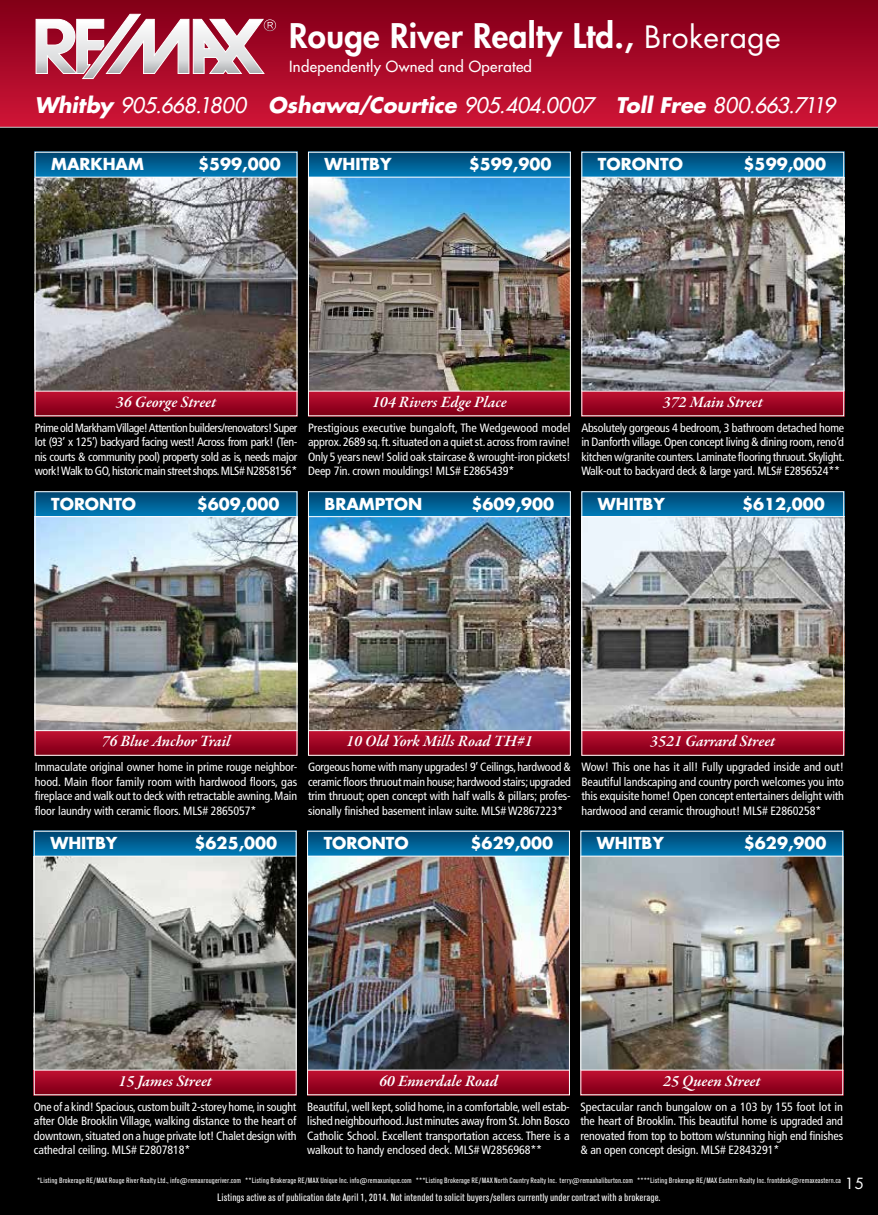
<style>
.page{position:relative;width:878px;height:1215px;background:#fff}
.page>*{position:absolute;margin:0;border:0;box-sizing:border-box;transform-origin:0 0}
.t1{font:800 33px "Futura Std";letter-spacing:.01em;color:#fff}
.t2{font:italic 500 21px "Futura Std";letter-spacing:-.02em;color:#fff}
.t3{font:italic 600 16.05px "Garamond Premr Pro";color:#fff}
.t4{font:700 16.05px "Futura Std";color:#fff}
.t5{font:500 15px "Futura Std";letter-spacing:.02em;color:#fff}
.t6{font:15px "Futura Std";color:#fff}
.t7{font:condensed 12px/14.4px "Frutiger";letter-spacing:-.01em;color:#fff;text-align:justify}
.t8{font:10.5px "Ad Grotesk SB Con";color:#fff}
.t9{font:7.5px "Ad Grotesk SB Con";letter-spacing:.01em;color:#fff}
.s1{font-weight:400;font-size:30px}
.s2{font-weight:700}
</style>
<div class="page">
<div style="left:0;top:0;width:878px;height:129px;background:linear-gradient(to bottom,#810016,#d1183a)"></div>
<svg style="left:35px;top:14px;width:241px;height:66px"></svg>
<div style="left:0;top:128px;width:878px;height:1087px;background:#000"></div>
<hr style="left:0;top:127px;width:878px;height:1px;background:#c7c8ca">
<svg style="left:37px;top:154px;width:258px;height:23px;background:#036397"></svg>
<svg style="left:37px;top:392px;width:258px;height:22px;background:#9f0623"></svg>
<img style="left:37px;top:178px;width:258px;height:213px">
<hr style="left:35px;top:177px;width:262px;height:1px;background:#fff">
<hr style="left:35px;top:391px;width:262px;height:1px;background:#fff">
<svg style="left:310px;top:154px;width:259px;height:23px;background:#036397"></svg>
<svg style="left:310px;top:392px;width:259px;height:22px;background:#9f0623"></svg>
<img style="left:310px;top:178px;width:259px;height:213px">
<hr style="left:308px;top:177px;width:262px;height:1px;background:#fff">
<hr style="left:308px;top:391px;width:263px;height:1px;background:#fff">
<div style="left:308px;top:152px;width:263px;height:264px;border:1px solid #fff"></div>
<svg style="left:583px;top:154px;width:259px;height:23px;background:#036397"></svg>
<svg style="left:583px;top:392px;width:259px;height:22px;background:#9f0623"></svg>
<img style="left:583px;top:178px;width:259px;height:213px">
<hr style="left:581px;top:177px;width:263px;height:1px;background:#fff">
<hr style="left:581px;top:391px;width:263px;height:1px;background:#fff">
<div style="left:581px;top:152px;width:263px;height:264px;border:1px solid #fff"></div>
<div style="left:35px;top:491px;width:262px;height:26px;background:linear-gradient(to bottom,#00426b,#007bb8)"></div>
<svg style="left:37px;top:731px;width:258px;height:23px;background:#a00725"></svg>
<img style="left:37px;top:517px;width:258px;height:213px">
<hr style="left:35px;top:516px;width:262px;height:1px;background:#fff">
<hr style="left:35px;top:730px;width:262px;height:1px;background:#fff">
<div style="left:35px;top:491px;width:262px;height:265px;border:1px solid #fff"></div>
<div style="left:581px;top:491px;width:263px;height:26px;background:linear-gradient(to bottom,#00426b,#007bb8)"></div>
<svg style="left:583px;top:731px;width:259px;height:23px;background:#a00725"></svg>
<img style="left:583px;top:517px;width:259px;height:213px">
<hr style="left:581px;top:516px;width:263px;height:1px;background:#fff">
<hr style="left:581px;top:730px;width:263px;height:1px;background:#fff">
<div style="left:581px;top:491px;width:263px;height:265px;border:1px solid #fff"></div>
<div style="left:308px;top:491px;width:262px;height:26px;background:linear-gradient(to bottom,#00426b,#007bb8)"></div>
<svg style="left:310px;top:731px;width:259px;height:23px;background:#a00725"></svg>
<img style="left:310px;top:517px;width:259px;height:213px">
<hr style="left:308px;top:516px;width:262px;height:1px;background:#fff">
<hr style="left:308px;top:730px;width:263px;height:1px;background:#fff">
<div style="left:308px;top:491px;width:263px;height:265px;border:1px solid #fff"></div>
<svg style="left:36px;top:833px;width:259px;height:23px;background:#046497"></svg>
<svg style="left:36px;top:1071px;width:259px;height:22px;background:#9f0623"></svg>
<img style="left:36px;top:857px;width:259px;height:213px">
<hr style="left:34px;top:856px;width:262px;height:1px;background:#fff">
<hr style="left:34px;top:1070px;width:263px;height:1px;background:#fff">
<div style="left:34px;top:831px;width:263px;height:264px;border:1px solid #fff"></div>
<svg style="left:309px;top:833px;width:259px;height:23px;background:#046497"></svg>
<svg style="left:309px;top:1071px;width:259px;height:22px;background:#9f0623"></svg>
<img style="left:309px;top:857px;width:259px;height:213px">
<hr style="left:307px;top:856px;width:263px;height:1px;background:#fff">
<hr style="left:307px;top:1070px;width:263px;height:1px;background:#fff">
<div style="left:307px;top:831px;width:263px;height:264px;border:1px solid #fff"></div>
<svg style="left:582px;top:833px;width:259px;height:23px;background:#046497"></svg>
<svg style="left:582px;top:1071px;width:259px;height:22px;background:#9f0623"></svg>
<img style="left:582px;top:857px;width:259px;height:213px">
<hr style="left:580px;top:856px;width:263px;height:1px;background:#fff">
<hr style="left:580px;top:1070px;width:263px;height:1px;background:#fff">
<div style="left:580px;top:831px;width:263px;height:264px;border:1px solid #fff"></div>
<h1 class="t1" style="left:289px;top:15px;width:493px">Rouge River Realty Ltd., <span class="s1">Brokerage</span></h1>
<p class="t5" style="left:289px;top:57px;width:244px">Independently Owned and Operated</p>
<h2 class="t2" style="left:35px;top:92px;width:801px"><span class="s2">Whitby</span> 905.668.1800 <span class="s2">Oshawa/Courtice</span> 905.404.0007 <span class="s2">Toll Free</span> 800.663.7119</h2>
<h3 class="t4" style="left:51px;top:153px;width:94px">MARKHAM</h3>
<h3 class="t4" style="left:198px;top:153px;width:84px">$599,000</h3>
<h3 class="t4" style="left:324px;top:153px;width:68px">WHITBY</h3>
<h3 class="t4" style="left:469px;top:153px;width:84px">$599,900</h3>
<h3 class="t4" style="left:598px;top:153px;width:86px">TORONTO</h3>
<h3 class="t4" style="left:743px;top:153px;width:84px">$599,000</h3>
<h3 class="t3" style="left:116px;top:392px;width:102px">36 George Street</h3>
<h3 class="t3" style="left:372px;top:392px;width:136px">104 Rivers Edge Place</h3>
<h3 class="t3" style="left:662px;top:392px;width:102px">372 Main Street</h3>
<p class="t7" style="left:35px;top:421px;width:264px">Prime old Markham Village! Attention builders/renovators! Super lot (93’ x 125’) backyard facing west! Across from park! (Ten&shy;nis courts &amp; community pool) property sold as is, needs major work! Walk to GO, historic main street shops. MLS# N2858156*</p>
<p class="t7" style="left:308px;top:421px;width:264px">Prestigious executive bungaloft, The Wedgewood model approx. 2689 sq. ft. situated on a quiet st. across from ravine!<br>Only 5 years new! Solid oak staircase &amp; wrought-iron pickets!<br>Deep 7in. crown mouldings! MLS# E2865439*</p>
<p class="t7" style="left:581px;top:421px;width:265px">Absolutely gorgeous 4 bedroom, 3 bathroom detached home in Danforth village. Open concept living &amp; dining room, reno’d kitchen w/granite counters. Laminate flooring thruout. Skylight.<br>Walk-out to backyard deck &amp; large yard. MLS# E2856524**</p>
<h3 class="t4" style="left:51px;top:493px;width:86px">TORONTO</h3>
<h3 class="t4" style="left:197px;top:493px;width:84px">$609,000</h3>
<h3 class="t4" style="left:324px;top:493px;width:99px">BRAMPTON</h3>
<h3 class="t4" style="left:471px;top:493px;width:84px">$609,900</h3>
<h3 class="t4" style="left:598px;top:493px;width:68px">WHITBY</h3>
<h3 class="t4" style="left:742px;top:493px;width:84px">$612,000</h3>
<h3 class="t3" style="left:102px;top:731px;width:130px">76 Blue Anchor Trail</h3>
<h3 class="t3" style="left:346px;top:731px;width:188px">10 Old York Mills Road TH#1</h3>
<h3 class="t3" style="left:650px;top:731px;width:126px">3521 Garrard Street</h3>
<p class="t7" style="left:35px;top:760px;width:264px">Immaculate original owner home in prime rouge neighbor&shy;hood. Main floor family room with hardwood floors, gas fireplace and walk out to deck with retractable awning. Main floor laundry with ceramic floors. MLS# 2865057*</p>
<p class="t7" style="left:308px;top:760px;width:264px">Gorgeous home with many upgrades! 9’ Ceilings, hardwood &amp; ceramic floors thruout main house; hardwood stairs; upgraded trim thruout; open concept with half walls &amp; pillars; profes&shy;sionally finished basement inlaw suite. MLS# W2867223*</p>
<p class="t7" style="left:581px;top:760px;width:264px">Wow! This one has it all! Fully upgraded inside and out!<br>Beautiful landscaping and country porch welcomes you into this exquisite home! Open concept entertainers delight with hardwood and ceramic throughout! MLS# E2860258*</p>
<h3 class="t4" style="left:50px;top:832px;width:68px">WHITBY</h3>
<h3 class="t4" style="left:194px;top:832px;width:84px">$625,000</h3>
<h3 class="t4" style="left:324px;top:832px;width:86px">TORONTO</h3>
<h3 class="t4" style="left:470px;top:832px;width:84px">$629,000</h3>
<h3 class="t4" style="left:597px;top:832px;width:68px">WHITBY</h3>
<h3 class="t4" style="left:743px;top:832px;width:84px">$629,900</h3>
<h3 class="t3" style="left:118px;top:1071px;width:95px">15 James Street</h3>
<p class="t7" style="left:34px;top:1100px;width:264px">One of a kind! Spacious, custom built 2-storey home, in sought after Olde Brooklin Village, walking distance to the heart of downtown, situated on a huge private lot! Chalet design with cathedral ceiling. MLS# E2807818*</p>
<h3 class="t3" style="left:379px;top:1071px;width:120px">60 Ennerdale Road</h3>
<p class="t7" style="left:307px;top:1100px;width:264px">Beautiful, well kept, solid home, in a comfortable, well estab&shy;lished neighbourhood. Just minutes away from St. John Bosco Catholic School. Excellent transportation access. There is a walkout to handy enclosed deck. MLS# W2856968**</p>
<h3 class="t3" style="left:663px;top:1071px;width:99px">25 Queen Street</h3>
<p class="t7" style="left:580px;top:1100px;width:264px">Spectacular ranch bungalow on a 103 by 155 foot lot in the heart of Brooklin. This beautiful home is upgraded and renovated from top to bottom w/stunning high end finishes &amp; an open concept design. MLS# E2843291*</p>
<p class="t9" style="left:37px;top:1176px;width:805px">*Listing Brokerage RE/MAX Rouge River Realty Ltd., info@remaxrougeriver.com **Listing Brokerage RE/MAX Unique Inc. info@remaxunique.com ***Listing Brokerage RE/MAX North Country Realty Inc. terry@remaxhaliburton.com ****Listing Brokerage RE/MAX Eastern Realty Inc. frontdesk@remaxeastern.ca</p>
<p class="t8" style="left:217px;top:1192px;width:445px">Listings active as of publication date April 1, 2014. Not intended to solicit buyers/sellers currently under contract with a brokerage.</p>
<p class="t6" style="left:844px;top:1174px;width:21px">15</p>
</div>
